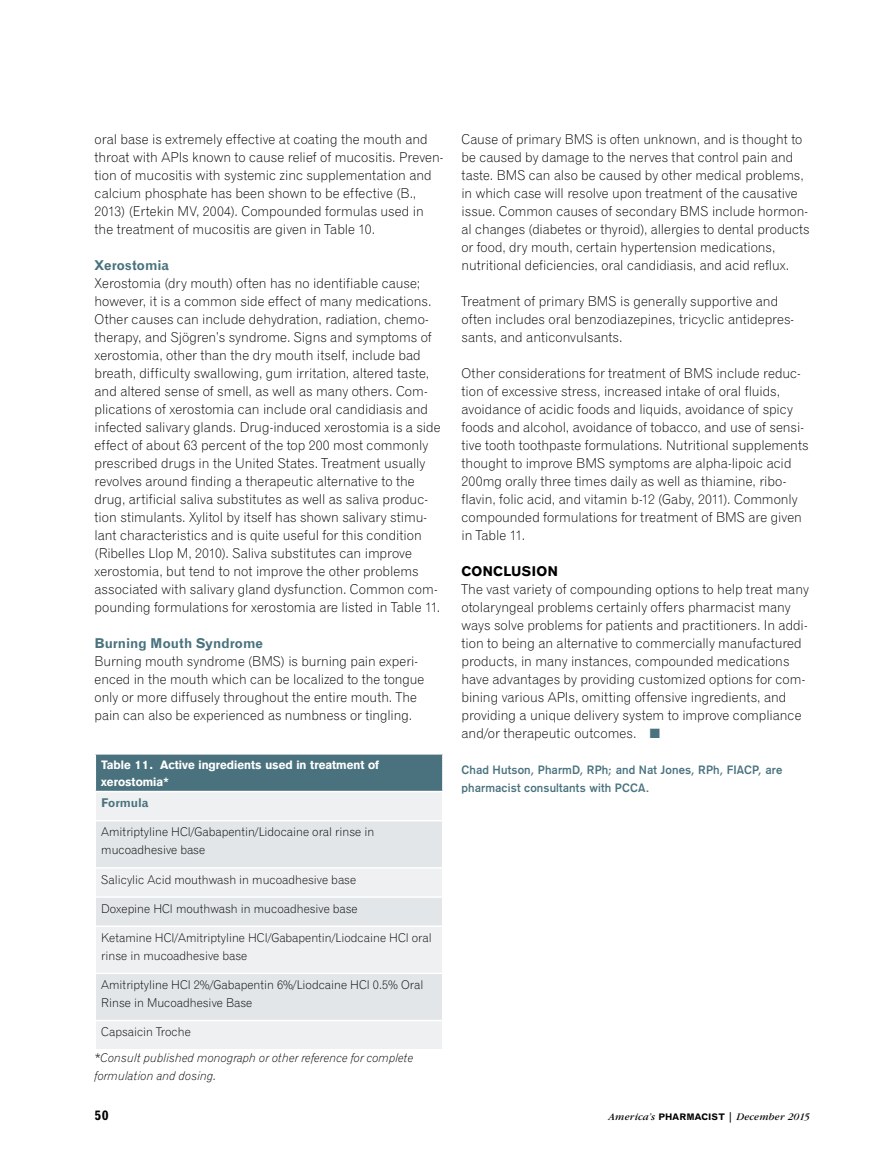
<style>
.page{position:relative;width:878px;height:1175px;background:#fff}
.page>*{position:absolute;margin:0;border:0;box-sizing:border-box;transform-origin:0 0}
.t1{font:13.5px/18px "Gothic 720 BT Light B";color:#000}
.t2{font:13.5px "Gothic 720 BT Bold B";color:#49727e}
.t3{font:13.5px "Gothic 720 BT Bold B";letter-spacing:.005em;color:#000}
.t4{font:12px/18px "Gothic 720 BT Light B";color:#000}
.t5{font:12px/18px "Gothic 725 BT Bold A";letter-spacing:.01em;color:#49727e}
.t6{font:12px/18px "Gothic 720 BT Light Italic B";color:#000}
.t7{font:12px/16.5px "Gothic 725 BT Black A";color:#fff}
.t8{font:12px "Gothic 720 BT Bold B";color:#49727e}
.t9{font:italic 10.5px "Garamond";letter-spacing:.02em;color:#000}
.s1{color:#49727e}
.s2{font-family:"Gothic 720 BT Bold B";font-style:normal;font-size:9px}
.s3{font-weight:700;font-style:normal}
</style>
<div class="page">
<div style="left:95px;top:754px;width:347px;height:37px;background:#49727e"></div>
<div style="left:96px;top:792px;width:346px;height:256px;background:#eef0f1"></div>
<svg style="left:96px;top:821px;width:346px;height:198px;background:#e6eaeb"></svg>
<hr style="left:94px;top:754px;width:2px;height:36px;background:#fff">
<hr style="left:96px;top:820px;width:347px;height:1px;background:#fff">
<hr style="left:96px;top:867px;width:347px;height:1px;background:#fff">
<hr style="left:96px;top:896px;width:347px;height:1px;background:#fff">
<hr style="left:96px;top:925px;width:347px;height:2px;background:#fff">
<hr style="left:96px;top:972px;width:347px;height:2px;background:#fff">
<hr style="left:96px;top:1019px;width:347px;height:2px;background:#fff">
<svg style="left:442px;top:754px;width:1px;height:36px"></svg>
<hr style="left:94px;top:790px;width:349px;height:2px;background:#fff">
<p class="t1" style="left:94px;top:130px;width:350px">oral base is extremely effective at coating the mouth and throat with APIs known to cause relief of mucositis. Preven&shy;tion of mucositis with systemic zinc supplementation and calcium phosphate has been shown to be effective (B., 2013) (Ertekin MV, 2004). Compounded formulas used in the treatment of mucositis are given in Table 10.</p>
<p class="t2" style="left:94px;top:257px;width:76px">Xerostomia</p>
<p class="t1" style="left:94px;top:274px;width:347px">Xerostomia (dry mouth) often has no identifiable cause; however, it is a common side effect of many medications.<br>Other causes can include dehydration, radiation, chemo&shy;therapy, and Sjögren’s syndrome. Signs and symptoms of xerostomia, other than the dry mouth itself, include bad breath, difficulty swallowing, gum irritation, altered taste, and altered sense of smell, as well as many others. Com&shy;plications of xerostomia can include oral candidiasis and infected salivary glands. Drug-induced xerostomia is a side effect of about 63 percent of the top 200 most commonly prescribed drugs in the United States. Treatment usually revolves around finding a therapeutic alternative to the drug, artificial saliva substitutes as well as saliva produc&shy;tion stimulants. Xylitol by itself has shown salivary stimu&shy;lant characteristics and is quite useful for this condition (Ribelles Llop M, 2010). Saliva substitutes can improve xerostomia, but tend to not improve the other problems associated with salivary gland dysfunction. Common com&shy;pounding formulations for xerostomia are listed in Table 11.</p>
<p class="t2" style="left:94px;top:635px;width:170px">Burning Mouth Syndrome</p>
<p class="t1" style="left:94px;top:652px;width:331px">Burning mouth syndrome (BMS) is burning pain experi&shy;enced in the mouth which can be localized to the tongue only or more diffusely throughout the entire mouth. The pain can also be experienced as numbness or tingling.</p>
<p class="t7" style="left:101px;top:756px;width:279px">Table 11. Active ingredients used in treatment of xerostomia*</p>
<p class="t8" style="left:101px;top:795px;width:49px">Formula</p>
<p class="t4" style="left:101px;top:823px;width:274px">Amitriptyline HCl/Gabapentin/Lidocaine oral rinse in mucoadhesive base</p>
<p class="t4" style="left:101px;top:870px;width:256px">Salicylic Acid mouthwash in mucoadhesive base</p>
<p class="t4" style="left:101px;top:899px;width:258px">Doxepine HCl mouthwash in mucoadhesive base</p>
<p class="t4" style="left:101px;top:928px;width:332px">Ketamine HCl/Amitriptyline HCl/Gabapentin/Liodcaine HCl oral rinse in mucoadhesive base</p>
<p class="t4" style="left:101px;top:975px;width:323px">Amitriptyline HCl 2%/Gabapentin 6%/Liodcaine HCl 0.5% Oral<br>Rinse in Mucoadhesive Base</p>
<p class="t4" style="left:101px;top:1022px;width:91px">Capsaicin Troche</p>
<p class="t6" style="left:94px;top:1049px;width:320px">*Consult published monograph or other reference for complete formulation and dosing.</p>
<p class="t1" style="left:461px;top:130px;width:349px">Cause of primary BMS is often unknown, and is thought to be caused by damage to the nerves that control pain and taste. BMS can also be caused by other medical problems, in which case will resolve upon treatment of the causative issue. Common causes of secondary BMS include hormon&shy;al changes (diabetes or thyroid), allergies to dental products or food, dry mouth, certain hypertension medications, nutritional deficiencies, oral candidiasis, and acid reflux.</p>
<p class="t1" style="left:461px;top:292px;width:334px">Treatment of primary BMS is generally supportive and often includes oral benzodiazepines, tricyclic antidepres&shy;sants, and anticonvulsants.</p>
<p class="t1" style="left:461px;top:364px;width:348px">Other considerations for treatment of BMS include reduc&shy;tion of excessive stress, increased intake of oral fluids, avoidance of acidic foods and liquids, avoidance of spicy foods and alcohol, avoidance of tobacco, and use of sensi&shy;tive tooth toothpaste formulations. Nutritional supplements thought to improve BMS symptoms are alpha-lipoic acid 200mg orally three times daily as well as thiamine, ribo&shy;flavin, folic acid, and vitamin b-12 (Gaby, 2011). Commonly compounded formulations for treatment of BMS are given in Table 11.</p>
<p class="t3" style="left:461px;top:563px;width:98px">CONCLUSION</p>
<p class="t1" style="left:461px;top:580px;width:349px">The vast variety of compounding options to help treat many otolaryngeal problems certainly offers pharmacist many ways solve problems for patients and practitioners. In addi&shy;tion to being an alternative to commercially manufactured products, in many instances, compounded medications have advantages by providing customized options for com&shy;bining various APIs, omitting offensive ingredients, and providing a unique delivery system to improve compliance and/or therapeutic outcomes. <span class="s1">■</span></p>
<p class="t5" style="left:461px;top:761px;width:322px">Chad Hutson, PharmD, RPh; and Nat Jones, RPh, FIACP, are pharmacist consultants with PCCA.</p>
<p class="t3" style="left:94px;top:1107px;width:16px">50</p>
<p class="t9" style="left:608px;top:1111px;width:203px">America’s <span class="s2">PHARMACIST</span> <span class="s3">|</span> December 2015</p>
</div>
